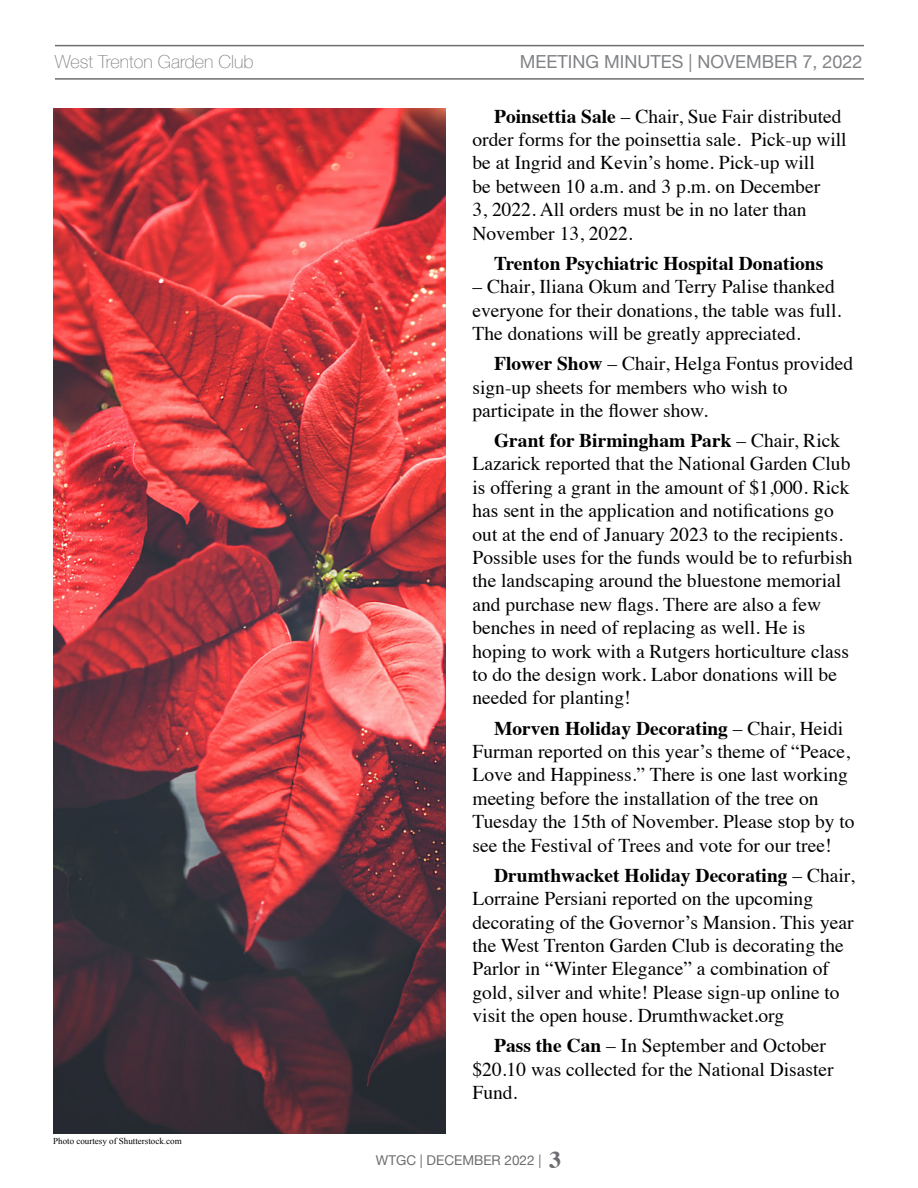
<style>
.page{position:relative;width:918px;height:1188px;background:#fff}
.page>*{position:absolute;margin:0;border:0;box-sizing:border-box;transform-origin:0 0}
.t1{font:19.5px/23.4px "Times";color:#000}
.t2{font:700 19.5px "Times";color:#000}
.t3{font:18px "Helvetica Neue";color:#808285}
.t4{font:100 18px "Helvetica Neue";color:#808285}
.t5{font:13.5px "Helvetica Neue";color:#6d6e71}
.t6{font:9px "Times New Roman";color:#000}
.s1{font-weight:700}
.s2{font-family:"Times";font-weight:700;font-size:24px}
</style>
<div class="page">
<hr style="left:55px;top:78px;width:809px;height:2px;background:#6d6e71">
<hr style="left:55px;top:45px;width:809px;height:1px;background:#6d6e71">
<img style="left:53px;top:108px;width:393px;height:1026px">
<p class="t4" style="left:55px;top:48px;width:200px">West Trenton Garden Club</p>
<p class="t3" style="left:520px;top:49px;width:344px">MEETING MINUTES | NOVEMBER 7, 2022</p>
<p class="t1" style="left:472px;top:103px;width:376px;text-indent:22px"><span class="s1">Poinsettia Sale</span> – Chair, Sue Fair distributed order forms for the poinsettia sale. Pick-up will be at Ingrid and Kevin’s home. Pick-up will<br>be between 10 a.m. and 3 p.m. on December<br>3, 2022. All orders must be in no later than November 13, 2022.</p>
<p class="t2" style="left:494px;top:245px;width:331px">Trenton Psychiatric Hospital Donations</p>
<p class="t1" style="left:472px;top:273px;width:370px">– Chair, Iliana Okum and Terry Palise thanked everyone for their donations, the table was full.<br>The donations will be greatly appreciated.</p>
<p class="t1" style="left:472px;top:350px;width:382px;text-indent:22px"><span class="s1">Flower Show</span> – Chair, Helga Fontus provided sign-up sheets for members who wish to participate in the flower show.</p>
<p class="t1" style="left:472px;top:427px;width:382px;text-indent:22px"><span class="s1">Grant for Birmingham Park</span> – Chair, Rick Lazarick reported that the National Garden Club is offering a grant in the amount of $1,000. Rick has sent in the application and notifications go out at the end of January 2023 to the recipients.<br>Possible uses for the funds would be to refurbish the landscaping around the bluestone memorial and purchase new flags. There are also a few benches in need of replacing as well. He is hoping to work with a Rutgers horticulture class to do the design work. Labor donations will be needed for planting!</p>
<p class="t1" style="left:472px;top:715px;width:384px;text-indent:22px"><span class="s1">Morven Holiday Decorating</span> – Chair, Heidi Furman reported on this year’s theme of “Peace, Love and Happiness.” There is one last working meeting before the installation of the tree on Tuesday the 15th of November. Please stop by to see the Festival of Trees and vote for our tree!</p>
<p class="t1" style="left:472px;top:862px;width:384px;text-indent:22px"><span class="s1">Drumthwacket Holiday Decorating</span> – Chair, Lorraine Persiani reported on the upcoming decorating of the Governor’s Mansion. This year the West Trenton Garden Club is decorating the Parlor in “Winter Elegance” a combination of gold, silver and white! Please sign-up online to visit the open house. Drumthwacket.org</p>
<p class="t1" style="left:472px;top:1032px;width:363px;text-indent:22px"><span class="s1">Pass the Can</span> – In September and October $20.10 was collected for the National Disaster<br>Fund.</p>
<p class="t6" style="left:53px;top:1135px;width:130px">Photo courtesy of Shutterstock.com</p>
<p class="t5" style="left:376px;top:1150px;width:187px">WTGC | DECEMBER 2022 | <span class="s2">3</span></p>
</div>
